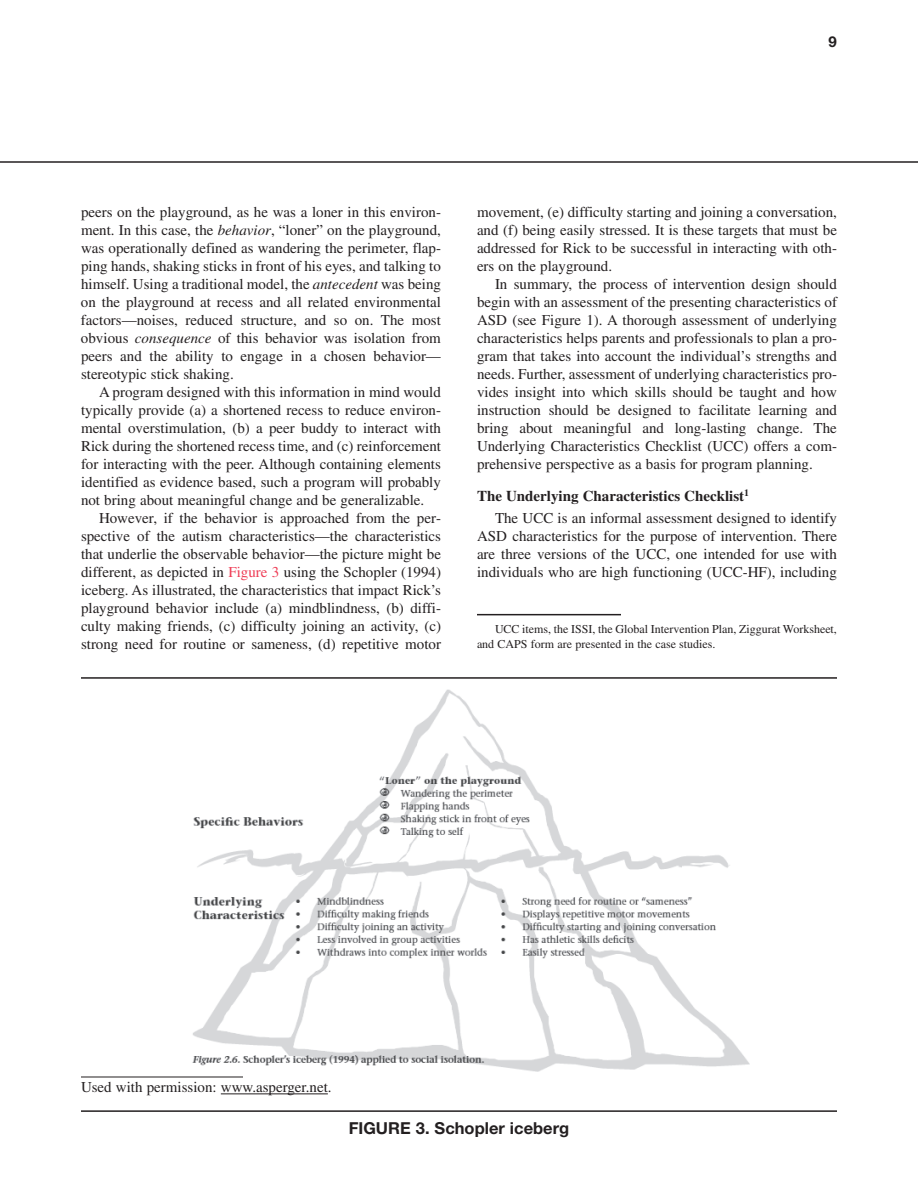
<style>
.page{position:relative;width:918px;height:1188px;background:#fff}
.page>*{position:absolute;margin:0;border:0;box-sizing:border-box;transform-origin:0 0}
.t1{font:700 16.5px "Helvetica Neue";color:#231f20}
.t2{font:15px/18px "Times";color:#231f20;text-align:justify}
.t3{font:700 15px "Helvetica Neue";color:#231f20}
.t4{font:12px/15px "Times";color:#231f20}
.s1{font-style:italic}
.s2{color:#ee3d56}
.s3{font-weight:700}
</style>
<div class="page">
<hr style="left:0;top:161px;width:918px;height:2px;background:#231f20">
<img style="left:192px;top:689px;width:558px;height:383px">
<hr style="left:81px;top:677px;width:756px;height:2px;background:#231f20">
<hr style="left:81px;top:1077px;width:162px;height:1px;background:#231f20">
<hr style="left:221px;top:1093px;width:107px;height:1px;background:#231f20">
<hr style="left:81px;top:1110px;width:756px;height:2px;background:#231f20">
<hr style="left:477px;top:614px;width:144px;height:1px;background:#231f20">
<p class="t3" style="left:829px;top:36px;width:10px">9</p>
<p class="t2" style="left:81px;top:205px;width:362px">peers on the playground, as he was a loner in this environ&shy;ment. In this case, the <span class="s1">behavior</span>, “loner” on the playground, was operationally defined as wandering the perimeter, flap&shy;ping hands, shaking sticks in front of his eyes, and talking to himself. Using a traditional model, the <span class="s1">antecedent</span> was being on the playground at recess and all related environmental factors—noises, reduced structure, and so on. The most obvious <span class="s1">consequence</span> of this behavior was isolation from peers and the ability to engage in a chosen behavior— stereotypic stick shaking.</p>
<p class="t2" style="left:81px;top:385px;width:362px;text-indent:18px">A program designed with this information in mind would typically provide (a) a shortened recess to reduce environ&shy;mental overstimulation, (b) a peer buddy to interact with Rick during the shortened recess time, and (c) reinforcement for interacting with the peer. Although containing elements identified as evidence based, such a program will probably not bring about meaningful change and be generalizable.</p>
<p class="t2" style="left:81px;top:511px;width:362px;text-indent:18px">However, if the behavior is approached from the per&shy;spective of the autism characteristics—the characteristics that underlie the observable behavior—the picture might be different, as depicted in <span class="s2">Figure 3</span> using the Schopler (1994) iceberg. As illustrated, the characteristics that impact Rick’s playground behavior include (a) mindblindness, (b) diffi&shy;culty making friends, (c) difficulty joining an activity, (c) strong need for routine or sameness, (d) repetitive motor</p>
<p class="t2" style="left:477px;top:205px;width:362px">movement, (e) difficulty starting and joining a conversation, and (f) being easily stressed. It is these targets that must be addressed for Rick to be successful in interacting with oth&shy;ers on the playground.</p>
<p class="t2" style="left:477px;top:277px;width:362px;text-indent:18px">In summary, the process of intervention design should begin with an assessment of the presenting characteristics of ASD (see Figure 1). A thorough assessment of underlying characteristics helps parents and professionals to plan a pro&shy;gram that takes into account the individual’s strengths and needs. Further, assessment of underlying characteristics pro&shy;vides insight into which skills should be taught and how instruction should be designed to facilitate learning and bring about meaningful and long-lasting change. The Underlying Characteristics Checklist (UCC) offers a com&shy;prehensive perspective as a basis for program planning.</p>
<p class="t2" style="left:495px;top:486px;width:343px;line-height:22.5px;text-indent:-18px"><span class="s3">The Underlying Characteristics Checklist</span><sup>1<br></sup>The UCC is an informal assessment designed to identify</p>
<p class="t2" style="left:477px;top:529px;width:362px">ASD characteristics for the purpose of intervention. There are three versions of the UCC, one intended for use with individuals who are high functioning (UCC-HF), including</p>
<p class="t4" style="left:477px;top:623px;width:361px;text-indent:18px">UCC items, the ISSI, the Global Intervention Plan, Ziggurat Worksheet, and CAPS form are presented in the case studies.</p>
<p class="t2" style="left:81px;top:1080px;width:252px">Used with permission: www.asperger.net.</p>
<p class="t1" style="left:349px;top:1123px;width:222px">FIGURE 3. Schopler iceberg</p>
</div>
